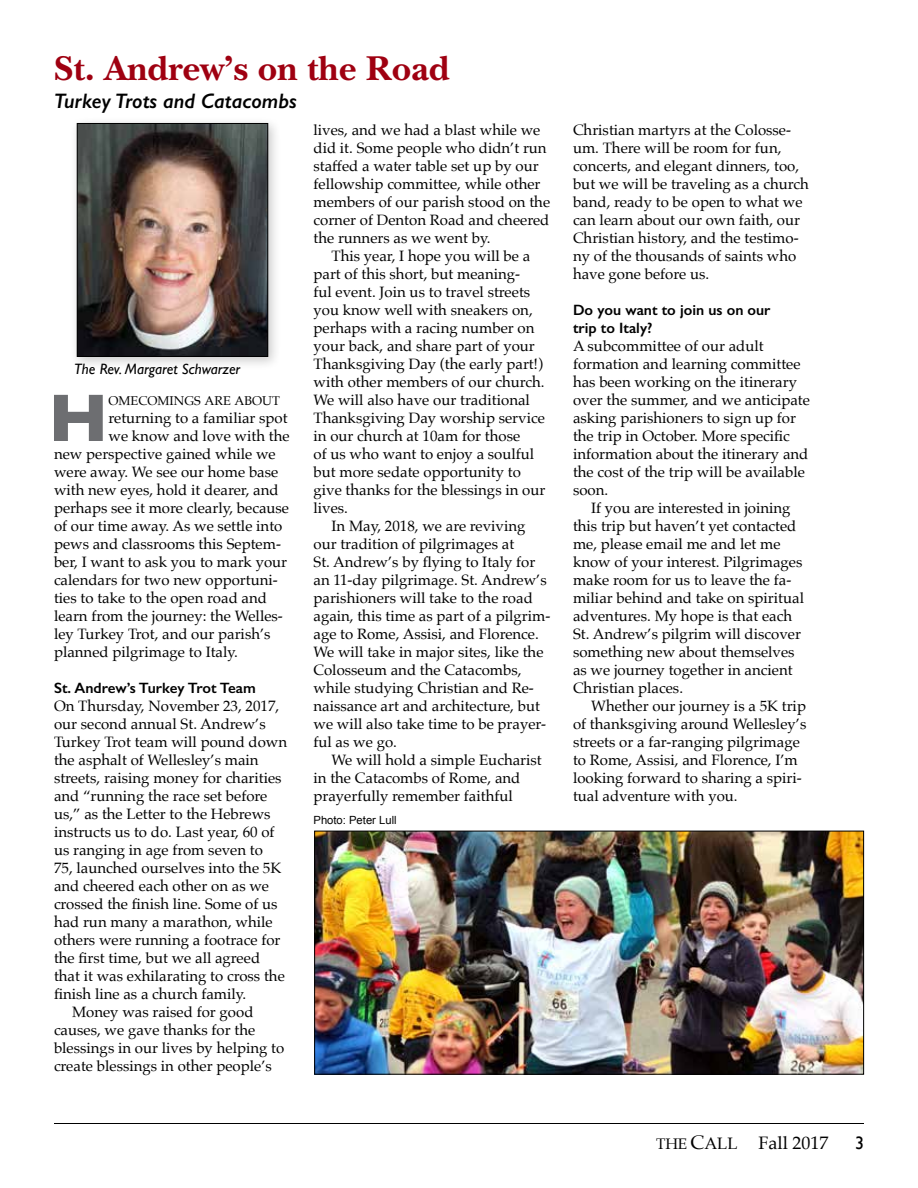
<style>
.page{position:relative;width:918px;height:1188px;background:#fff}
.page>*{position:absolute;margin:0;border:0;box-sizing:border-box;transform-origin:0 0}
.t1{font:700 68.25px "Gill Sans";color:#6d6e71}
.t2{font:700 36px "New Baskerville";color:#9f0011}
.t3{font:italic 600 21px "Gill Sans";color:#000}
.t4{font:18px "Palatino";color:#000}
.t5{font:18px "Gill Sans";color:#000}
.t6{font:15px/18px "Palatino";color:#000}
.t7{font:600 15px/18px "Gill Sans";color:#000}
.t8{font:italic 15px "Gill Sans";color:#000}
.t9{font:12.75px "Palatino Roman SC850";color:#000}
.t10{font:11.25px "Arial";color:#000}
.s1{font-family:"Palatino Roman SC850";font-size:15.3px}
.s2{font-family:"Palatino Roman SC850";font-size:19.5px}
.s3{font-family:"Palatino Roman SC850";font-size:16.65px}
</style>
<div class="page">
<hr style="left:54px;top:1123px;width:810px;height:1px;background:#000">
<div style="left:70px;top:116px;width:211px;height:254px;background:#000;opacity:.2"></div>
<img style="left:79px;top:125px;width:187px;height:230px">
<div style="left:77px;top:123px;width:191px;height:234px;border:1px solid #000"></div>
<img style="left:316px;top:833px;width:546px;height:240px">
<div style="left:314px;top:831px;width:550px;height:244px;border:1px solid #000"></div>
<h2 class="t2" style="left:54px;top:48px;width:397px">St. Andrew’s on the Road</h2>
<h3 class="t3" style="left:54px;top:89px;width:244px">Turkey Trots and Catacombs</h3>
<p class="t8" style="left:74px;top:360px;width:168px">The Rev. Margaret Schwarzer</p>
<h1 class="t1" style="left:48px;top:364px;width:62px">H</h1>
<p class="t9" style="left:109px;top:390px;width:173px">OMECOMINGS ARE ABOUT</p>
<p class="t6" style="left:109px;top:409px;width:181px">returning to a familiar spot</p>
<p class="t6" style="left:109px;top:427px;width:183px">we know and love with the</p>
<p class="t6" style="left:54px;top:445px;width:223px">new perspective gained while we</p>
<p class="t6" style="left:54px;top:463px;width:226px">were away. We see our home base</p>
<p class="t6" style="left:54px;top:481px;width:226px">with new eyes, hold it dearer, and</p>
<p class="t6" style="left:54px;top:499px;width:237px">perhaps see it more clearly, because</p>
<p class="t6" style="left:54px;top:517px;width:230px">of our time away. As we settle into</p>
<p class="t6" style="left:54px;top:535px;width:229px">pews and classrooms this Septem-</p>
<p class="t6" style="left:54px;top:553px;width:235px">ber, I want to ask you to mark your</p>
<p class="t6" style="left:54px;top:571px;width:225px">calendars for two new opportuni-</p>
<p class="t6" style="left:54px;top:589px;width:214px">ties to take to the open road and</p>
<p class="t6" style="left:54px;top:607px;width:230px">learn from the journey: the Welles-</p>
<p class="t6" style="left:54px;top:625px;width:218px">ley Turkey Trot, and our parish’s</p>
<p class="t6" style="left:54px;top:643px;width:185px">planned pilgrimage to Italy.</p>
<p class="t7" style="left:54px;top:679px;width:203px">St. Andrew’s Turkey Trot Team</p>
<p class="t6" style="left:54px;top:697px;width:227px">On Thursday, November 23, 2017,</p>
<p class="t6" style="left:54px;top:715px;width:213px">our second annual St. Andrew’s</p>
<p class="t6" style="left:54px;top:733px;width:235px">Turkey Trot team will pound down</p>
<p class="t6" style="left:54px;top:751px;width:206px">the asphalt of Wellesley’s main</p>
<p class="t6" style="left:54px;top:769px;width:229px">streets, raising money for charities</p>
<p class="t6" style="left:54px;top:787px;width:215px">and “running the race set before</p>
<p class="t6" style="left:54px;top:805px;width:218px">us,” as the Letter to the Hebrews</p>
<p class="t6" style="left:54px;top:823px;width:222px">instructs us to do. Last year, 60 of</p>
<p class="t6" style="left:54px;top:841px;width:211px">us ranging in age from seven to</p>
<p class="t6" style="left:54px;top:859px;width:229px">75, launched ourselves into the 5K</p>
<p class="t6" style="left:54px;top:877px;width:217px">and cheered each other on as we</p>
<p class="t6" style="left:54px;top:895px;width:225px">crossed the finish line. Some of us</p>
<p class="t6" style="left:54px;top:913px;width:220px">had run many a marathon, while</p>
<p class="t6" style="left:54px;top:931px;width:228px">others were running a footrace for</p>
<p class="t6" style="left:54px;top:949px;width:208px">the first time, but we all agreed</p>
<p class="t6" style="left:54px;top:967px;width:232px">that it was exhilarating to cross the</p>
<p class="t6" style="left:54px;top:985px;width:194px">finish line as a church family.</p>
<p class="t6" style="left:72px;top:1003px;width:183px">Money was raised for good</p>
<p class="t6" style="left:54px;top:1021px;width:203px">causes, we gave thanks for the</p>
<p class="t6" style="left:54px;top:1039px;width:232px">blessings in our lives by helping to</p>
<p class="t6" style="left:54px;top:1057px;width:219px">create blessings in other people’s</p>
<p class="t6" style="left:314px;top:121px;width:238px">lives, and we had a blast while we did it. Some people who didn’t run staffed a water table set up by our fellowship committee, while other members of our parish stood on the corner of Denton Road and cheered the runners as we went by.</p>
<p class="t6" style="left:314px;top:247px;width:233px;text-indent:18px">This year, I hope you will be a part of this short, but meaning-<br>ful event. Join us to travel streets you know well with sneakers on, perhaps with a racing number on your back, and share part of your<br>Thanksgiving Day (the early part!) with other members of our church.<br>We will also have our traditional<br>Thanksgiving Day worship service in our church at 10am for those<br>of us who want to enjoy a soulful but more sedate opportunity to give thanks for the blessings in our lives.</p>
<p class="t6" style="left:314px;top:517px;width:238px;text-indent:18px">In May, 2018, we are reviving our tradition of pilgrimages at<br>St. Andrew’s by flying to Italy for an 11-day pilgrimage. St. Andrew’s parishioners will take to the road again, this time as part of a pilgrim&shy;age to Rome, Assisi, and Florence.<br>We will take in major sites, like the<br>Colosseum and the Catacombs, while studying Christian and Re&shy;naissance art and architecture, but we will also take time to be prayer&shy;ful as we go.</p>
<p class="t6" style="left:314px;top:751px;width:230px;text-indent:18px">We will hold a simple Eucharist in the Catacombs of Rome, and prayerfully remember faithful</p>
<p class="t10" style="left:314px;top:813px;width:85px">Photo: Peter Lull</p>
<p class="t6" style="left:573px;top:121px;width:237px">Christian martyrs at the Colosse&shy;um. There will be room for fun, concerts, and elegant dinners, too, but we will be traveling as a church band, ready to be open to what we can learn about our own faith, our<br>Christian history, and the testimo&shy;ny of the thousands of saints who have gone before us.</p>
<p class="t7" style="left:573px;top:301px;width:199px">Do you want to join us on our trip to Italy?</p>
<p class="t6" style="left:573px;top:337px;width:239px">A subcommittee of our adult formation and learning committee has been working on the itinerary over the summer, and we anticipate asking parishioners to sign up for the trip in October. More specific information about the itinerary and the cost of the trip will be available soon.</p>
<p class="t6" style="left:573px;top:499px;width:233px;text-indent:18px">If you are interested in joining this trip but haven’t yet contacted me, please email me and let me know of your interest. Pilgrimages make room for us to leave the fa&shy;miliar behind and take on spiritual adventures. My hope is that each<br>St. Andrew’s pilgrim will discover something new about themselves as we journey together in ancient<br>Christian places.</p>
<p class="t6" style="left:573px;top:697px;width:235px;text-indent:18px">Whether our journey is a 5K trip of thanksgiving around Wellesley’s streets or a far-ranging pilgrimage to Rome, Assisi, and Florence, I’m looking forward to sharing a spiri&shy;tual adventure with you.</p>
<p class="t4" style="left:656px;top:1128px;width:174px"><span class="s1">THE</span> <span class="s2">C</span><span class="s3">ALL</span> Fall 2017</p>
<p class="t5" style="left:855px;top:1133px;width:10px">3</p>
</div>
